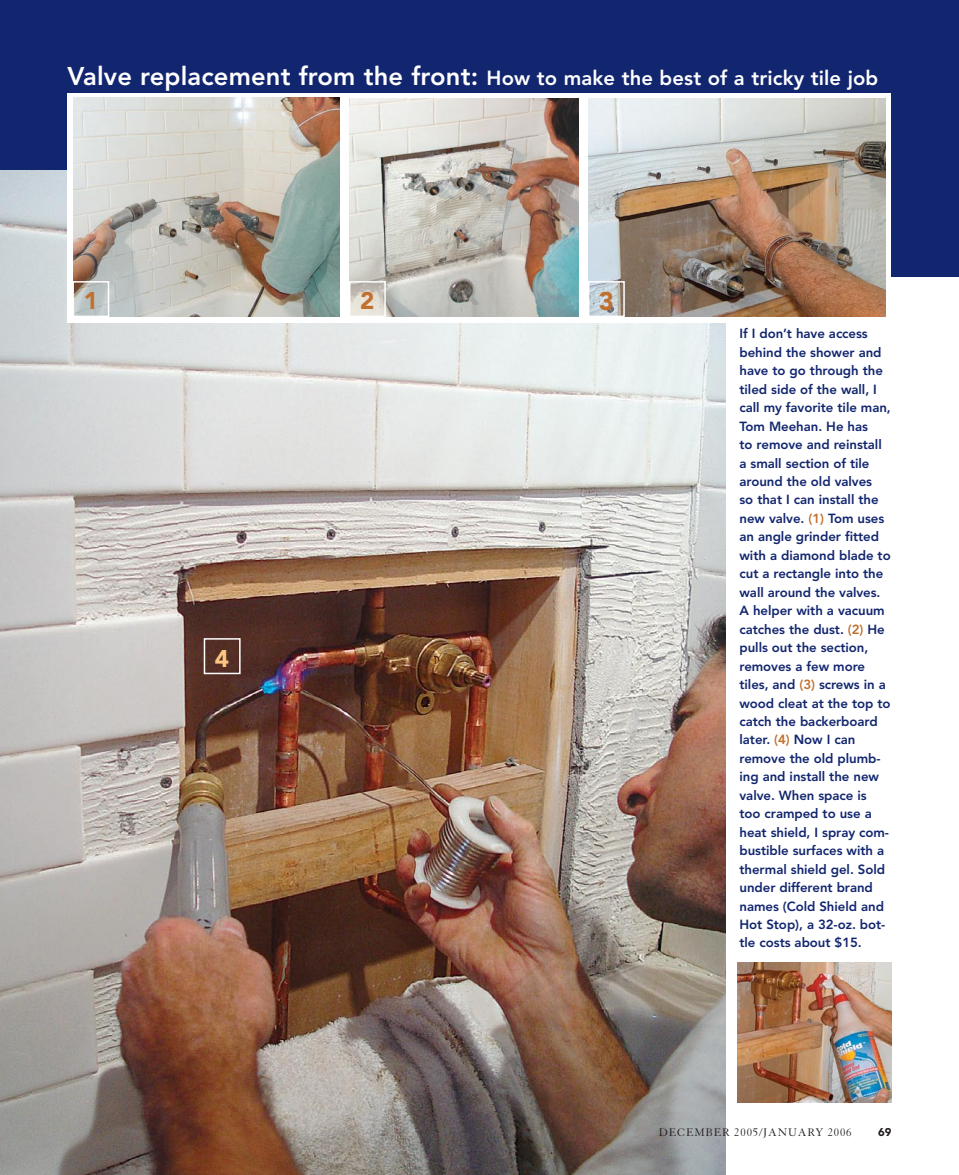
<style>
.page{position:relative;width:959px;height:1175px;background:#fff}
.page>*{position:absolute;margin:0;border:0;box-sizing:border-box;transform-origin:0 0}
.t1{font:900 25.5px "Avenir";color:#c1702e}
.t2{font:900 24px "Avenir";color:#c1702e}
.t3{font:900 24px "Avenir";color:#fdc581}
.t4{font:800 20.25px "Avenir";letter-spacing:.005em;color:#fff}
.t5{font:800 13.2px/18.5px "Avenir";letter-spacing:-.005em;color:#12266f}
.t6{font:12px "Granjon";letter-spacing:.07em;color:#221e1f}
.t7{font:900 11.25px "Avenir";color:#221e1f}
.s1{font-size:25.5px}
.s2{color:#c1702e}
</style>
<div class="page">
<div style="left:1px;top:0;width:957px;height:277px;background:#12266f"></div>
<img style="left:0;top:170px;width:725px;height:1004px">
<div style="left:67px;top:93px;width:824px;height:230px;background:#fff"></div>
<img style="left:73px;top:98px;width:267px;height:218px">
<img style="left:350px;top:98px;width:228px;height:218px">
<img style="left:588px;top:98px;width:297px;height:218px">
<div style="left:72px;top:281px;width:37px;height:36px;border:2px solid #fff"></div>
<div style="left:349px;top:281px;width:37px;height:36px;border:2px solid #fff"></div>
<div style="left:588px;top:281px;width:36px;height:36px;border:2px solid #fff"></div>
<div style="left:204px;top:638px;width:36px;height:36px;border:2px solid #fff"></div>
<img style="left:737px;top:962px;width:154px;height:140px">
<h3 class="t4" style="left:67px;top:66px;width:812px"><span class="s1">Valve replacement from the front:</span> How to make the best of a tricky tile job</h3>
<h2 class="t2" style="left:84px;top:286px;width:16px">1</h2>
<h2 class="t2" style="left:360px;top:286px;width:16px">2</h2>
<h1 class="t1" style="left:599px;top:286px;width:17px">3</h1>
<h2 class="t3" style="left:215px;top:644px;width:16px">4</h2>
<p class="t5" style="left:739px;top:324px;width:153px">If I don’t have access behind the shower and have to go through the tiled side of the wall, I call my favorite tile man,<br>Tom Meehan. He has<br>to remove and reinstall a small section of tile around the old valves<br>so that I can install the new valve. <span class="s2">(1)</span> Tom uses an angle grinder fitted with a diamond blade to cut a rectangle into the wall around the valves.<br>A helper with a vacuum catches the dust. <span class="s2">(2)</span> He pulls out the section, removes a few more tiles, and <span class="s2">(3)</span> screws in a wood cleat at the top to catch the backerboard later. <span class="s2">(4)</span> Now I can remove the old plumb&shy;ing and install the new valve. When space is too cramped to use a heat shield, I spray com&shy;bustible surfaces with a thermal shield gel. Sold under different brand names (Cold Shield and<br>Hot Stop), a 32-oz. bot&shy;tle costs about $15.</p>
<p class="t6" style="left:659px;top:1126px;width:194px">DECEMBER 2005/JANUARY 2006</p>
<p class="t7" style="left:878px;top:1125px;width:15px">69</p>
</div>
